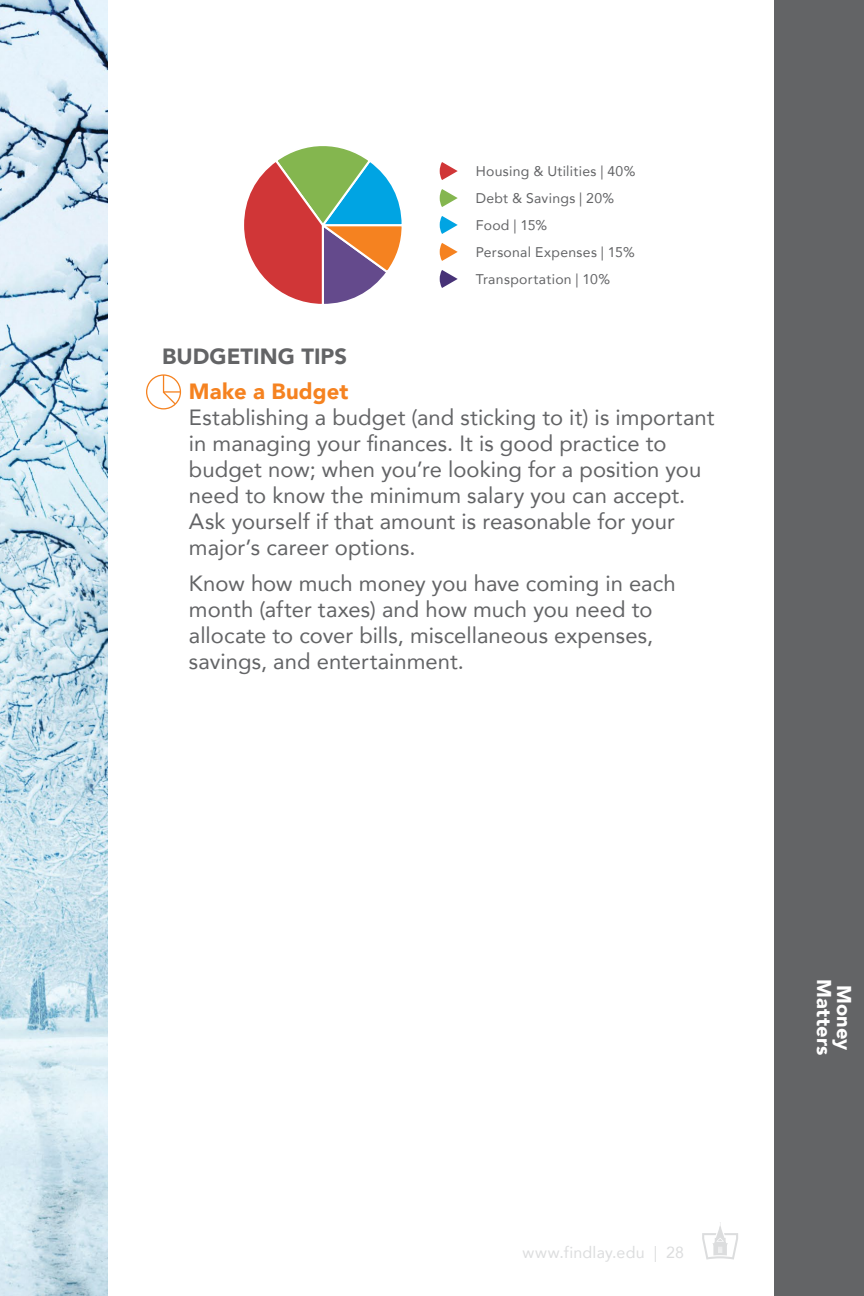
<style>
.page{position:relative;width:864px;height:1296px;background:#fff}
.page>*{position:absolute;margin:0;border:0;box-sizing:border-box;transform-origin:0 0}
.t1{font:22px/26px "Avenir";letter-spacing:.005em;color:#636466}
.t2{font:900 22px "Avenir";letter-spacing:.005em;color:#636466}
.t3{font:900 22px "Avenir";letter-spacing:.005em;color:#f58220}
.t4{font:900 20px "Avenir";letter-spacing:.01em;color:#fff}
.t5{font:16px "Avenir";letter-spacing:.015em;color:#dcddde}
.t6{font:14px/27px "Avenir";letter-spacing:.02em;color:#636466}
</style>
<div class="page">
<div style="left:774px;top:0;width:90px;height:1296px;background:#636466"></div>
<svg style="left:702px;top:1222px;width:36px;height:38px"></svg>
<svg style="left:146px;top:374px;width:35px;height:35px"></svg>
<img style="left:0;top:0;width:108px;height:1296px">
<svg style="left:244px;top:146px;width:158px;height:158px"></svg>
<svg style="left:440px;top:162px;width:18px;height:18px"></svg>
<svg style="left:440px;top:216px;width:18px;height:18px"></svg>
<svg style="left:440px;top:189px;width:18px;height:18px"></svg>
<svg style="left:440px;top:243px;width:18px;height:18px"></svg>
<svg style="left:440px;top:270px;width:18px;height:18px"></svg>
<p class="t6" style="left:476px;top:157px;width:161px">Housing &amp; Utilities | 40%<br>Debt &amp; Savings | 20%<br>Food | 15%<br>Personal Expenses | 15%<br>Transportation | 10%</p>
<p class="t2" style="left:162px;top:337px;width:187px">BUDGETING TIPS</p>
<p class="t3" style="left:189px;top:372px;width:161px">Make a Budget</p>
<p class="t1" style="left:189px;top:404px;width:527px">Establishing a budget (and sticking to it) is important in managing your finances. It is good practice to budget now; when you’re looking for a position you need to know the minimum salary you can accept.<br>Ask yourself if that amount is reasonable for your major’s career options.</p>
<p class="t1" style="left:189px;top:570px;width:488px">Know how much money you have coming in each month (after taxes) and how much you need to allocate to cover bills, miscellaneous expenses, savings, and entertainment.</p>
<p class="t5" style="left:523px;top:1239px;width:163px">www.findlay.edu | 28</p>
<p class="t4" style="left:841px;top:979px;width:78px;rotate:90deg">Matters</p>
<p class="t4" style="left:861px;top:985px;width:67px;rotate:90deg">Money</p>
</div>
